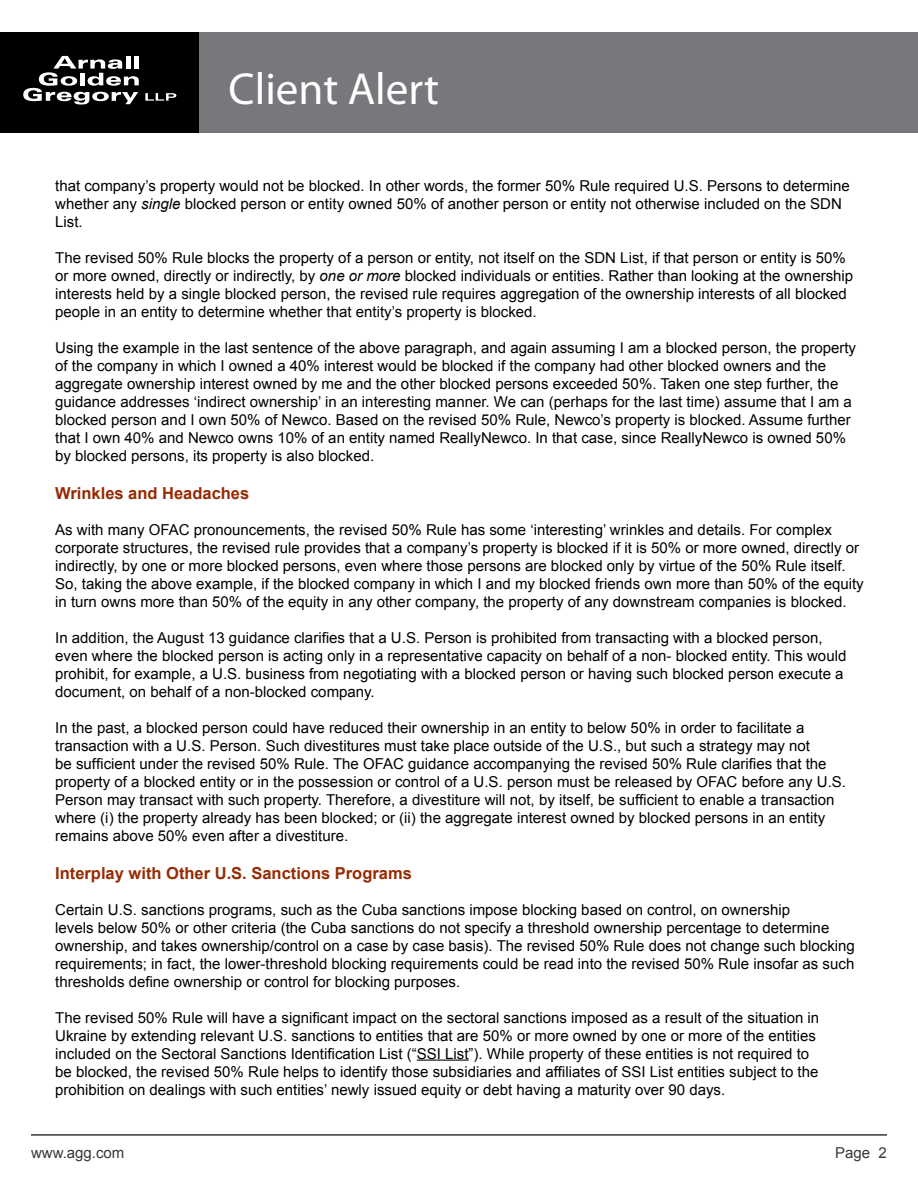
<style>
.page{position:relative;width:918px;height:1188px;background:#fff}
.page>*{position:absolute;margin:0;border:0;box-sizing:border-box;transform-origin:0 0}
.t1{font:45px "Myriad Pro";color:#fff}
.t2{font:700 16.5px "Arial";color:#962a03}
.t3{font:15px/18px "Arial";color:#000}
.t4{font:15px "Arial";color:#383839}
.s1{font-style:italic}
</style>
<div class="page">
<div style="left:0;top:32px;width:200px;height:101px;background:#000"></div>
<svg style="left:23px;top:56px;width:116px;height:49px"></svg>
<svg style="left:145px;top:93px;width:31px;height:8px"></svg>
<div style="left:200px;top:32px;width:718px;height:101px;background:#77787b"></div>
<hr style="left:31px;top:1134px;width:856px;height:2px;background:#383839">
<hr style="left:417px;top:1060px;width:52px;height:1px;background:#000">
<h1 class="t1" style="left:229px;top:61px;width:212px">Client Alert</h1>
<p class="t3" style="left:55px;top:177px;width:796px">that company’s property would not be blocked. In other words, the former 50% Rule required U.S. Persons to determine whether any <span class="s1">single</span> blocked person or entity owned 50% of another person or entity not otherwise included on the SDN<br>List.</p>
<p class="t3" style="left:55px;top:249px;width:800px">The revised 50% Rule blocks the property of a person or entity, not itself on the SDN List, if that person or entity is 50% or more owned, directly or indirectly, by <span class="s1">one or more</span> blocked individuals or entities. Rather than looking at the ownership interests held by a single blocked person, the revised rule requires aggregation of the ownership interests of all blocked people in an entity to determine whether that entity’s property is blocked.</p>
<p class="t3" style="left:55px;top:339px;width:802px">Using the example in the last sentence of the above paragraph, and again assuming I am a blocked person, the property of the company in which I owned a 40% interest would be blocked if the company had other blocked owners and the aggregate ownership interest owned by me and the other blocked persons exceeded 50%. Taken one step further, the guidance addresses ‘indirect ownership’ in an interesting manner. We can (perhaps for the last time) assume that I am a blocked person and I own 50% of Newco. Based on the revised 50% Rule, Newco’s property is blocked. Assume further that I own 40% and Newco owns 10% of an entity named ReallyNewco. In that case, since ReallyNewco is owned 50% by blocked persons, its property is also blocked.</p>
<p class="t2" style="left:55px;top:482px;width:196px">Wrinkles and Headaches</p>
<p class="t3" style="left:55px;top:521px;width:810px">As with many OFAC pronouncements, the revised 50% Rule has some ‘interesting’ wrinkles and details. For complex corporate structures, the revised rule provides that a company’s property is blocked if it is 50% or more owned, directly or indirectly, by one or more blocked persons, even where those persons are blocked only by virtue of the 50% Rule itself.<br>So, taking the above example, if the blocked company in which I and my blocked friends own more than 50% of the equity in turn owns more than 50% of the equity in any other company, the property of any downstream companies is blocked.</p>
<p class="t3" style="left:55px;top:629px;width:793px">In addition, the August 13 guidance clarifies that a U.S. Person is prohibited from transacting with a blocked person, even where the blocked person is acting only in a representative capacity on behalf of a non- blocked entity. This would prohibit, for example, a U.S. business from negotiating with a blocked person or having such blocked person execute a document, on behalf of a non-blocked company.</p>
<p class="t3" style="left:55px;top:719px;width:792px">In the past, a blocked person could have reduced their ownership in an entity to below 50% in order to facilitate a transaction with a U.S. Person. Such divestitures must take place outside of the U.S., but such a strategy may not<br>be sufficient under the revised 50% Rule. The OFAC guidance accompanying the revised 50% Rule clarifies that the property of a blocked entity or in the possession or control of a U.S. person must be released by OFAC before any U.S.<br>Person may transact with such property. Therefore, a divestiture will not, by itself, be sufficient to enable a transaction where (i) the property already has been blocked; or (ii) the aggregate interest owned by blocked persons in an entity remains above 50% even after a divestiture.</p>
<p class="t2" style="left:55px;top:862px;width:358px">Interplay with Other U.S. Sanctions Programs</p>
<p class="t3" style="left:55px;top:900px;width:801px">Certain U.S. sanctions programs, such as the Cuba sanctions impose blocking based on control, on ownership<br>levels below 50% or other criteria (the Cuba sanctions do not specify a threshold ownership percentage to determine ownership, and takes ownership/control on a case by case basis). The revised 50% Rule does not change such blocking requirements; in fact, the lower-threshold blocking requirements could be read into the revised 50% Rule insofar as such thresholds define ownership or control for blocking purposes.</p>
<p class="t3" style="left:55px;top:1008px;width:766px">The revised 50% Rule will have a significant impact on the sectoral sanctions imposed as a result of the situation in Ukraine by extending relevant U.S. sanctions to entities that are 50% or more owned by one or more of the entities included on the Sectoral Sanctions Identification List (“SSI List”). While property of these entities is not required to be blocked, the revised 50% Rule helps to identify those subsidiaries and affiliates of SSI List entities subject to the prohibition on dealings with such entities’ newly issued equity or debt having a maturity over 90 days.</p>
<p class="t4" style="left:31px;top:1142px;width:95px">www.agg.com</p>
<p class="t4" style="left:835px;top:1142px;width:53px">Page 2</p>
</div>
